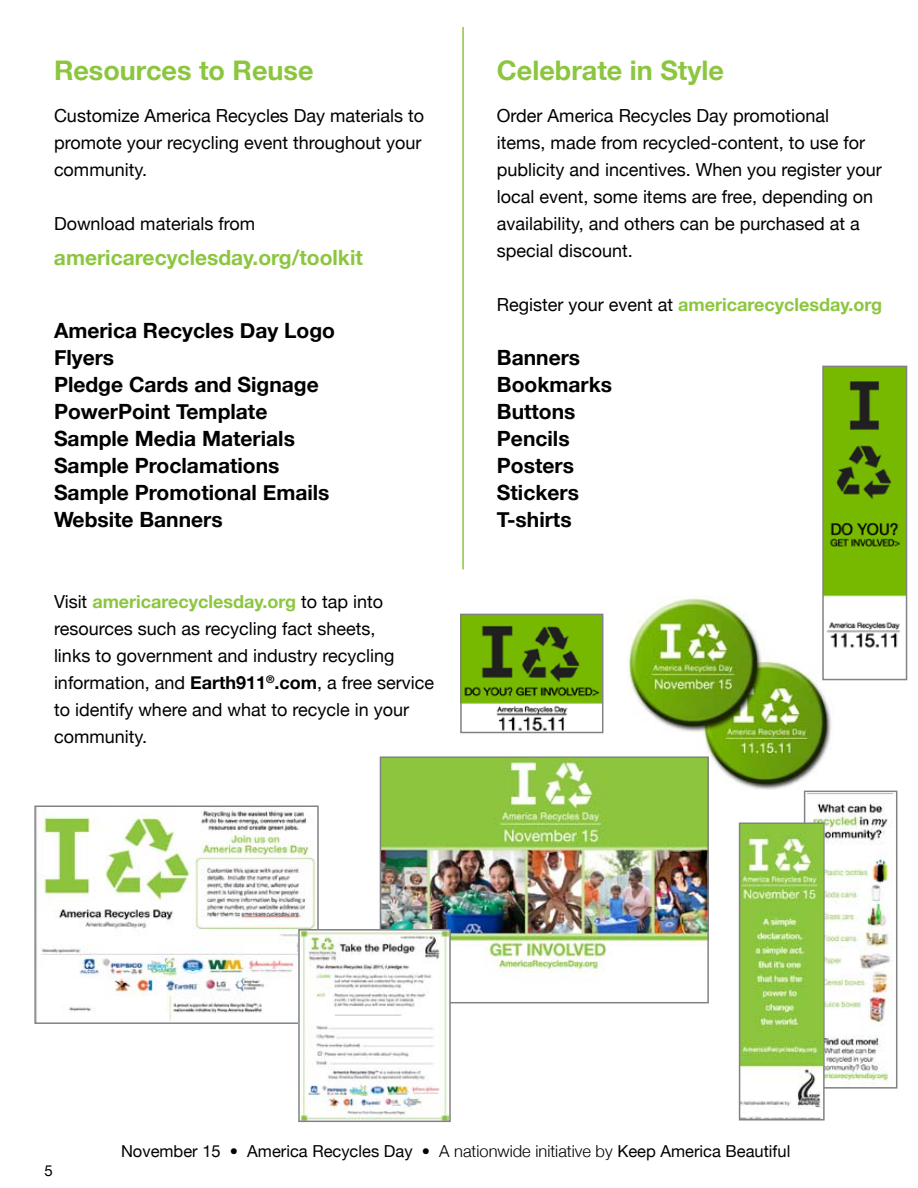
<style>
.page{position:relative;width:918px;height:1188px;background:#fff}
.page>*{position:absolute;margin:0;border:0;box-sizing:border-box;transform-origin:0 0}
.t1{font:700 27px "Helvetica Neue";color:#8cc63f}
.t2{font:700 21px/27px "Helvetica Neue";color:#000}
.t3{font:700 21px "Helvetica Neue";color:#8cc63f}
.t4{font:18px/27px "Helvetica Neue";color:#000}
.t5{font:700 18px "Helvetica Neue";color:#8cc63f}
.t6{font:16.5px "Helvetica Neue";color:#000}
.t7{font:15px "Helvetica Neue";color:#000}
.s1{font-weight:700;color:#8cc63f}
.s2{font-weight:700}
.s3{font-weight:400;color:#000}
.s4{font-weight:300}
</style>
<div class="page">
<img style="left:37px;top:809px;width:279px;height:212px">
<div style="left:34px;top:806px;width:285px;height:218px;border:2px solid #808285"></div>
<img style="left:628px;top:598px;width:206px;height:192px">
<hr style="left:462px;top:27px;width:2px;height:542px;background:#8cc63f">
<img style="left:463px;top:617px;width:137px;height:113px">
<div style="left:460px;top:614px;width:143px;height:119px;border:2px solid #808285"></div>
<img style="left:825px;top:369px;width:79px;height:308px">
<div style="left:822px;top:366px;width:85px;height:314px;border:2px solid #808285"></div>
<img style="left:807px;top:803px;width:86px;height:281px">
<div style="left:804px;top:791px;width:93px;height:298px;border:2px solid #808285"></div>
<img style="left:742px;top:826px;width:80px;height:291px">
<div style="left:739px;top:823px;width:86px;height:297px;border:2px solid #808285"></div>
<img style="left:383px;top:759px;width:323px;height:222px">
<div style="left:380px;top:756px;width:329px;height:247px;border:2px solid #808285"></div>
<img style="left:301px;top:932px;width:147px;height:187px">
<div style="left:298px;top:929px;width:153px;height:193px;border:2px solid #808285"></div>
<h1 class="t1" style="left:54px;top:54px;width:261px">Resources to Reuse</h1>
<p class="t4" style="left:54px;top:102px;width:372px">Customize America Recycles Day materials to promote your recycling event throughout your community.</p>
<p class="t4" style="left:54px;top:210px;width:203px">Download materials from</p>
<p class="t3" style="left:54px;top:244px;width:310px">americarecyclesday.org/toolkit</p>
<p class="t2" style="left:54px;top:317px;width:283px">America Recycles Day Logo<br>Flyers<br>Pledge Cards and Signage<br>PowerPoint Template<br>Sample Media Materials<br>Sample Proclamations<br>Sample Promotional Emails<br>Website Banners</p>
<p class="t4" style="left:54px;top:588px;width:382px">Visit <span class="s1">americarecyclesday.org</span> to tap into resources such as recycling fact sheets,<br>links to government and industry recycling information, and <span class="s2">Earth911</span><sup>®</sup><span class="s2">.com</span>, a free service to identify where and what to recycle in your community.</p>
<h1 class="t1" style="left:497px;top:54px;width:228px">Celebrate in Style</h1>
<p class="t4" style="left:497px;top:102px;width:386px">Order America Recycles Day promotional items, made from recycled-content, to use for publicity and incentives. When you register your local event, some items are free, depending on availability, and others can be purchased at a special discount.</p>
<p class="t5" style="left:497px;top:294px;width:387px"><span class="s3">Register your event at</span> americarecyclesday.org</p>
<p class="t2" style="left:497px;top:344px;width:117px">Banners<br>Bookmarks<br>Buttons<br>Pencils<br>Posters<br>Stickers<br>T-shirts</p>
<p class="t7" style="left:45px;top:1162px;width:10px">5</p>
<p class="t6" style="left:121px;top:1141px;width:671px">November 15 <span class="s4">•</span> America Recycles Day <span class="s4">• A nationwide initiative by</span> Keep America Beautiful</p>
</div>
